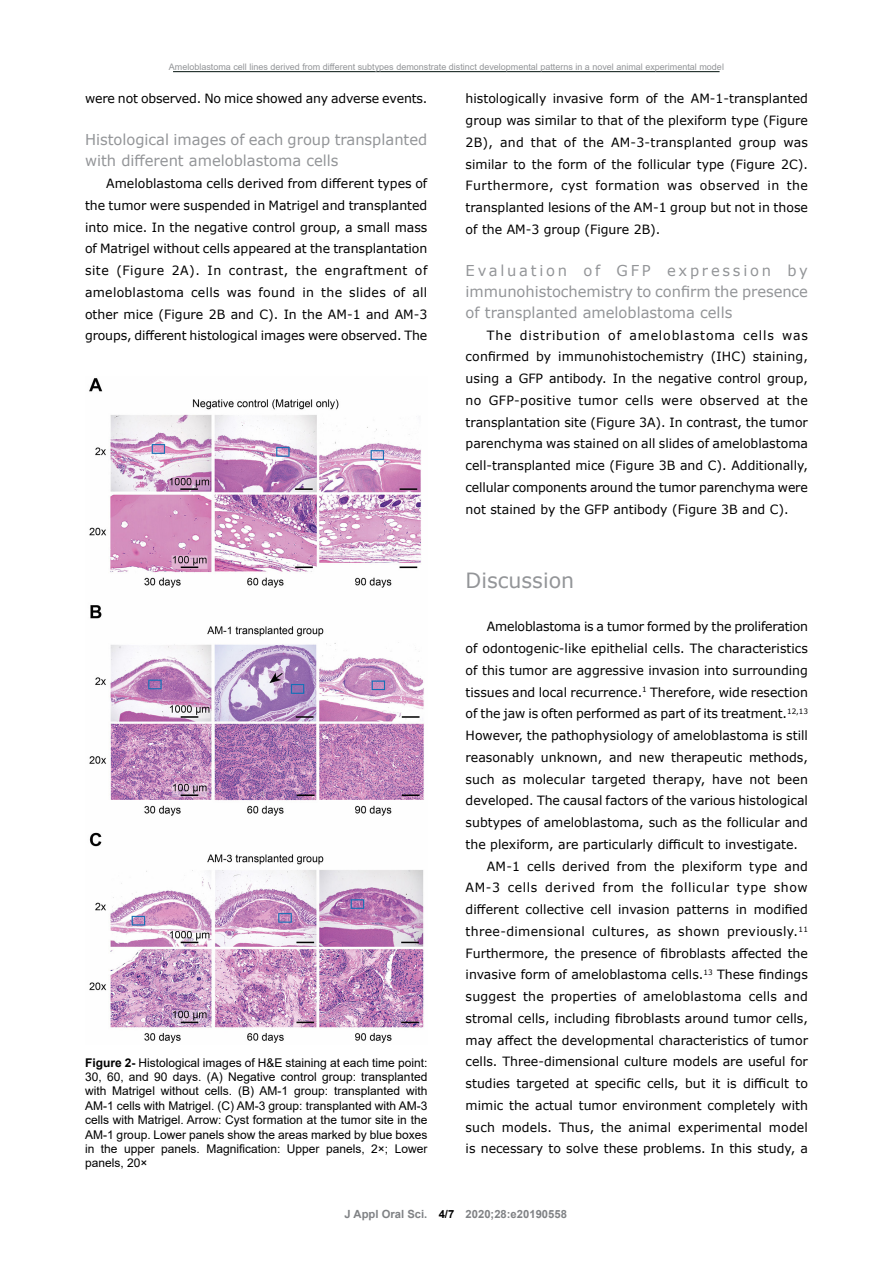
<style>
.page{position:relative;width:893px;height:1263px;background:#fff}
.page>*{position:absolute;margin:0;border:0;box-sizing:border-box;transform-origin:0 0}
.t1{font:21px "Verdana";color:#939598}
.t2{font:15px/21px "Verdana";color:#939598}
.t3{font:12.75px/21.8px "Verdana";color:#000;text-align:justify}
.t4{font:12.75px "Verdana";letter-spacing:.025em;color:#000}
.t5{font:12.75px "Verdana";letter-spacing:.02em;color:#000}
.t6{font:12.75px "Verdana";letter-spacing:.045em;color:#000}
.t7{font:12px/14.4px "Arial";color:#000;text-align:justify}
.t8{font:700 11.25px "Arial";color:#808285}
.t9{font:9px "Arial";color:#939598}
.s1{font-weight:700}
.s2{color:#000}
</style>
<div class="page">
<hr style="left:173px;top:71px;width:547px;height:1px;background:#00110d">
<img style="left:89px;top:378px;width:335px;height:665px">
<p class="t9" style="left:169px;top:60px;width:557px">Ameloblastoma cell lines derived from different subtypes demonstrate distinct developmental patterns in a novel animal experimental model</p>
<p class="t3" style="left:85px;top:88px;width:344px">were not observed. No mice showed any adverse events.</p>
<p class="t2" style="left:85px;top:129px;width:344px">Histological images of each group transplanted with different ameloblastoma cells</p>
<p class="t3" style="left:85px;top:172px;width:344px;text-indent:21px">Ameloblastoma cells derived from different types of the tumor were suspended in Matrigel and transplanted into mice. In the negative control group, a small mass of Matrigel without cells appeared at the transplantation site (Figure 2A). In contrast, the engraftment of ameloblastoma cells was found in the slides of all other mice (Figure 2B and C). In the AM-1 and AM-3 groups, different histological images were observed. The</p>
<p class="t7" style="left:85px;top:1055px;width:344px"><span class="s1">Figure 2-</span> Histological images of H&amp;E staining at each time point:<br>30, 60, and 90 days. (A) Negative control group: transplanted with Matrigel without cells. (B) AM-1 group: transplanted with AM-1 cells with Matrigel. (C) AM-3 group: transplanted with AM-3 cells with Matrigel. Arrow: Cyst formation at the tumor site in the AM-1 group. Lower panels show the areas marked by blue boxes in the upper panels. Magnification: Upper panels, 2×; Lower panels, 20×</p>
<p class="t3" style="left:466px;top:88px;width:344px">histologically invasive form of the AM-1-transplanted group was similar to that of the plexiform type (Figure 2B), and that of the AM-3-transplanted group was similar to the form of the follicular type (Figure 2C).<br>Furthermore, cyst formation was observed in the transplanted lesions of the AM-1 group but not in those of the AM-3 group (Figure 2B).</p>
<p class="t2" style="left:466px;top:260px;width:344px;text-align:justify">Evaluation of GFP expression by immunohistochemistry to confirm the presence of transplanted ameloblastoma cells</p>
<p class="t3" style="left:466px;top:324px;width:344px;text-indent:21px">The distribution of ameloblastoma cells was confirmed by immunohistochemistry (IHC) staining, using a GFP antibody. In the negative control group, no GFP-positive tumor cells were observed at the transplantation site (Figure 3A). In contrast, the tumor parenchyma was stained on all slides of ameloblastoma cell-transplanted mice (Figure 3B and C). Additionally, cellular components around the tumor parenchyma were not stained by the GFP antibody (Figure 3B and C).</p>
<h1 class="t1" style="left:466px;top:566px;width:110px">Discussion</h1>
<p class="t3" style="left:487px;top:616px;width:323px">Ameloblastoma is a tumor formed by the proliferation</p>
<p class="t3" style="left:466px;top:637px;width:344px">of odontogenic-like epithelial cells. The characteristics</p>
<p class="t3" style="left:466px;top:659px;width:344px">of this tumor are aggressive invasion into surrounding</p>
<p class="t3" style="left:466px;top:681px;width:344px">tissues and local recurrence.<sup>1</sup> Therefore, wide resection</p>
<p class="t3" style="left:466px;top:703px;width:344px">of the jaw is often performed as part of its treatment.<sup>12,13</sup></p>
<p class="t3" style="left:466px;top:724px;width:344px">However, the pathophysiology of ameloblastoma is still</p>
<p class="t3" style="left:466px;top:746px;width:344px">reasonably unknown, and new therapeutic methods,</p>
<p class="t3" style="left:466px;top:768px;width:344px">such as molecular targeted therapy, have not been</p>
<p class="t3" style="left:466px;top:790px;width:344px">developed. The causal factors of the various histological</p>
<p class="t3" style="left:466px;top:811px;width:344px">subtypes of ameloblastoma, such as the follicular and</p>
<p class="t3" style="left:466px;top:833px;width:334px">the plexiform, are particularly difficult to investigate.</p>
<p class="t3" style="left:487px;top:855px;width:323px">AM-1 cells derived from the plexiform type and</p>
<p class="t6" style="left:466px;top:879px;width:344px">AM-3 cells derived from the follicular type show</p>
<p class="t3" style="left:466px;top:898px;width:344px">different collective cell invasion patterns in modified</p>
<p class="t4" style="left:466px;top:922px;width:344px">three-dimensional cultures, as shown previously.<sup>11</sup></p>
<p class="t3" style="left:466px;top:942px;width:344px">Furthermore, the presence of fibroblasts affected the</p>
<p class="t3" style="left:466px;top:964px;width:344px">invasive form of ameloblastoma cells.<sup>13</sup> These findings</p>
<p class="t5" style="left:466px;top:988px;width:344px">suggest the properties of ameloblastoma cells and</p>
<p class="t3" style="left:466px;top:1007px;width:344px">stromal cells, including fibroblasts around tumor cells,</p>
<p class="t3" style="left:466px;top:1029px;width:344px">may affect the developmental characteristics of tumor</p>
<p class="t3" style="left:466px;top:1051px;width:344px">cells. Three-dimensional culture models are useful for</p>
<p class="t3" style="left:466px;top:1072px;width:344px">studies targeted at specific cells, but it is difficult to</p>
<p class="t3" style="left:466px;top:1094px;width:344px">mimic the actual tumor environment completely with</p>
<p class="t3" style="left:466px;top:1116px;width:344px">such models. Thus, the animal experimental model</p>
<p class="t3" style="left:466px;top:1138px;width:344px">is necessary to solve these problems. In this study, a</p>
<p class="t8" style="left:345px;top:1206px;width:224px">J Appl Oral Sci. <span class="s2">4/7</span> 2020;28:e20190558</p>
</div>
